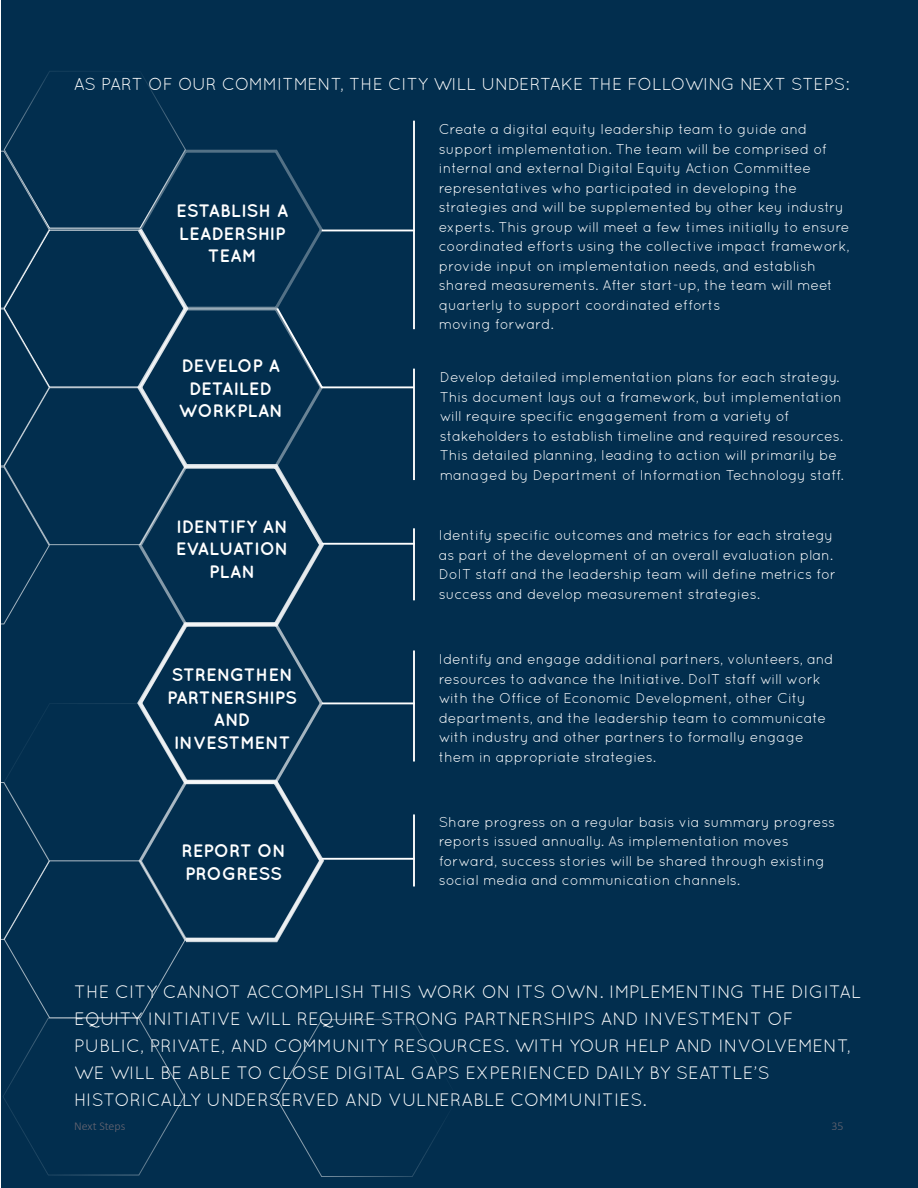
<style>
.page{position:relative;width:918px;height:1188px;background:#022e4e}
.page>*{position:absolute;margin:0;border:0;box-sizing:border-box;transform-origin:0 0}
.Intro_Paragraph{font:18px/27px "Quicksand";letter-spacing:.005em;color:#fff}
.sub_sub_head{font:700 18px/22.5px "Quicksand";color:#fff;text-align:center}
.Intro_Paragraph-2{font:17.25px "Quicksand";color:#fff}
.body{font:14.25px/19.5px "Quicksand";letter-spacing:-.005em;color:#fff}
.t1{font:300 12px "Calibri";color:#696671}
</style>
<div class="page">
<svg style="left:1px;top:71px;width:444px;height:1106px"></svg>
<svg style="left:136px;top:227px;width:190px;height:717px"></svg>
<hr style="left:0;top:0;width:1px;height:1187px;background:#fff">
<p class="Intro_Paragraph-2" style="left:74px;top:74px;width:777px">AS PART OF OUR COMMITMENT, THE CITY WILL UNDERTAKE THE FOLLOWING NEXT STEPS:</p>
<p class="sub_sub_head" style="left:176px;top:199px;width:114px">ESTABLISH A<br>LEADERSHIP<br>TEAM</p>
<p class="sub_sub_head" style="left:178px;top:354px;width:106px">DEVELOP A<br>DETAILED<br>WORKPLAN</p>
<p class="sub_sub_head" style="left:176px;top:514px;width:114px">IDENTIFY AN<br>EVALUATION<br>PLAN</p>
<p class="sub_sub_head" style="left:167px;top:663px;width:132px">STRENGTHEN<br>PARTNERSHIPS<br>AND<br>INVESTMENT</p>
<p class="sub_sub_head" style="left:182px;top:839px;width:106px;text-align:left">REPORT ON<br>PROGRESS</p>
<p class="body" style="left:439px;top:119px;width:412px">Create a digital equity leadership team to guide and support implementation. The team will be comprised of internal and external Digital Equity Action Committee representatives who participated in developing the strategies and will be supplemented by other key industry experts. This group will meet a few times initially to ensure coordinated efforts using the collective impact framework, provide input on implementation needs, and establish shared measurements. After start-up, the team will meet quarterly to support coordinated efforts<br>moving forward.</p>
<p class="body" style="left:440px;top:367px;width:406px">Develop detailed implementation plans for each strategy.<br>This document lays out a framework, but implementation will require specific engagement from a variety of stakeholders to establish timeline and required resources.<br>This detailed planning, leading to action will primarily be managed by Department of Information Technology staff.</p>
<p class="body" style="left:439px;top:525px;width:399px">Identify specific outcomes and metrics for each strategy as part of the development of an overall evaluation plan.<br>DoIT staff and the leadership team will define metrics for success and develop measurement strategies.</p>
<p class="body" style="left:439px;top:649px;width:396px">Identify and engage additional partners, volunteers, and resources to advance the Initiative. DoIT staff will work with the Office of Economic Development, other City departments, and the leadership team to communicate with industry and other partners to formally engage them in appropriate strategies.</p>
<p class="body" style="left:439px;top:812px;width:398px">Share progress on a regular basis via summary progress reports issued annually. As implementation moves forward, success stories will be shared through existing social media and communication channels.</p>
<p class="Intro_Paragraph" style="left:74px;top:978px;width:788px">THE CITY CANNOT ACCOMPLISH THIS WORK ON ITS OWN. IMPLEMENTING THE DIGITAL EQUITY INITIATIVE WILL REQUIRE STRONG PARTNERSHIPS AND INVESTMENT OF PUBLIC, PRIVATE, AND COMMUNITY RESOURCES. WITH YOUR HELP AND INVOLVEMENT, WE WILL BE ABLE TO CLOSE DIGITAL GAPS EXPERIENCED DAILY BY SEATTLE’S HISTORICALLY UNDERSERVED AND VULNERABLE COMMUNITIES.</p>
<p class="t1" style="left:74px;top:1119px;width:53px">Next Steps</p>
<p class="t1" style="left:832px;top:1119px;width:14px">35</p>
</div>
